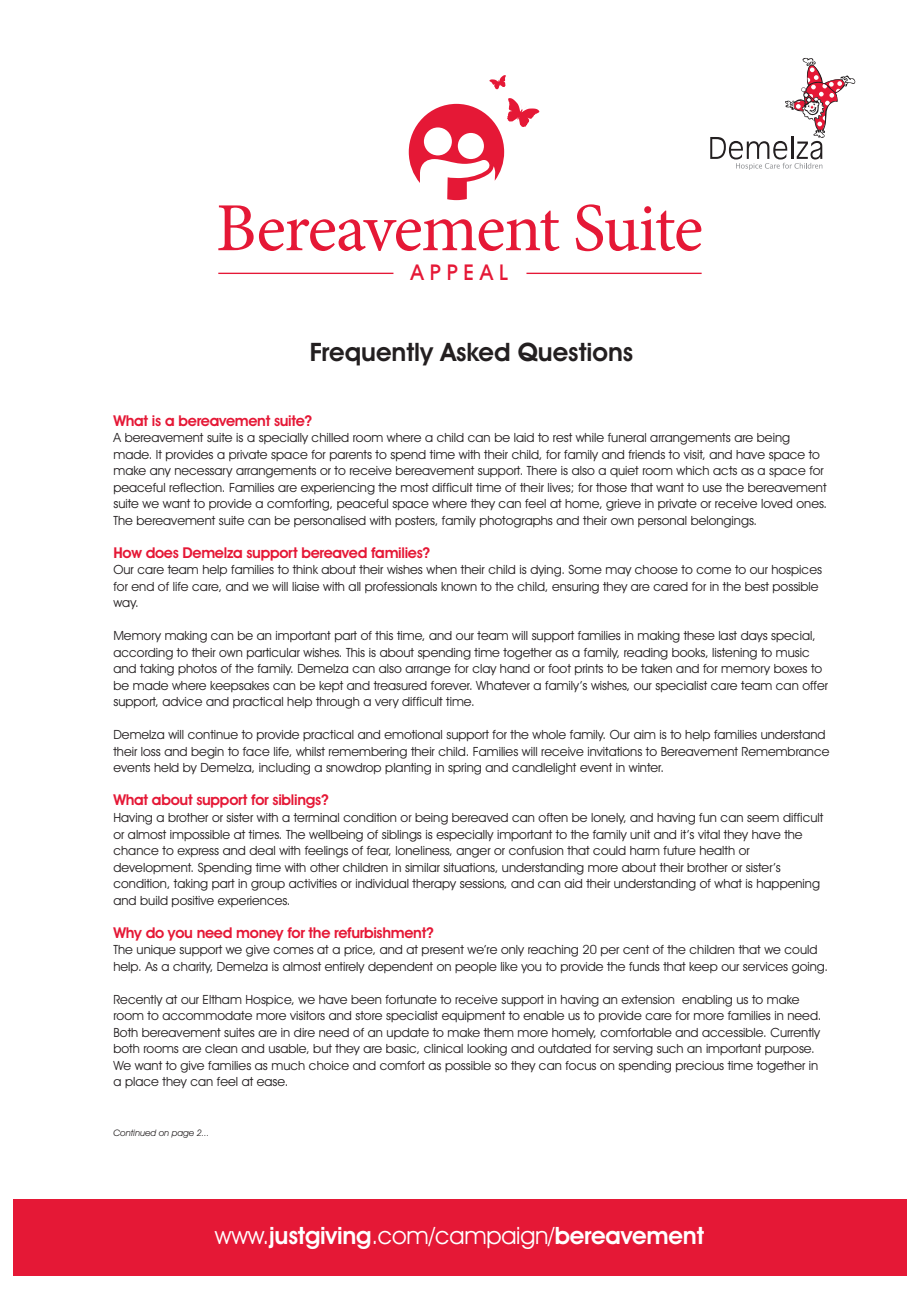
<style>
.page{position:relative;width:919px;height:1289px;background:#fff}
.page>*{position:absolute;margin:0;border:0;box-sizing:border-box;transform-origin:0 0}
.t1{font:68.85px "Minion Pro";letter-spacing:-.025em;color:#e51836}
.t2{font:600 25.5px "Avant Garde IT Cby BT";color:#231f20}
.t3{font:600 24px "Avant Garde IT Cby BT";letter-spacing:-.01em;color:#fff}
.t4{font:500 21.6px "Avant Garde IT Cby BT";letter-spacing:.27em;color:#e51836}
.t5{font:600 15px "Avant Garde IT Cby BT";letter-spacing:-.02em;color:#e51836}
.t6{font:12.75px/16.5px "Avant Garde IT Cby BT";color:#231f20}
.t7{font:italic 9px "Avant Garde IT Cby BT";color:#231f20}
.s1{font-weight:400}
</style>
<div class="page">
<hr style="left:218px;top:273px;width:175px;height:1px;background:#e51836">
<hr style="left:526px;top:273px;width:175px;height:1px;background:#e51836">
<svg style="left:409px;top:98px;width:130px;height:102px"></svg>
<svg style="left:489px;top:75px;width:17px;height:14px"></svg>
<svg style="left:710px;top:58px;width:145px;height:112px"></svg>
<div style="left:13px;top:1199px;width:893px;height:77px;background:#e51836"></div>
<h1 class="t1" style="left:216px;top:182px;width:488px">Bereavement Suite</h1>
<h3 class="t4" style="left:411px;top:259px;width:99px">APPEAL</h3>
<h2 class="t2" style="left:310px;top:336px;width:325px">Frequently Asked Questions</h2>
<p class="t5" style="left:113px;top:411px;width:200px">What is a bereavement suite?</p>
<p class="t6" style="left:113px;top:429px;width:715px">A bereavement suite is a specially chilled room where a child can be laid to rest while funeral arrangements are being made. It provides a private space for parents to spend time with their child, for family and friends to visit, and have space to make any necessary arrangements or to receive bereavement support. There is also a quiet room which acts as a space for peaceful reflection. Families are experiencing the most difficult time of their lives; for those that want to use the bereavement suite we want to provide a comforting, peaceful space where they can feel at home, grieve in private or receive loved ones.<br>The bereavement suite can be personalised with posters, family photographs and their own personal belongings.</p>
<p class="t5" style="left:113px;top:543px;width:318px">How does Demelza support bereaved families?</p>
<p class="t6" style="left:113px;top:561px;width:710px">Our care team help families to think about their wishes when their child is dying. Some may choose to come to our hospices for end of life care, and we will liaise with all professionals known to the child, ensuring they are cared for in the best possible way.</p>
<p class="t6" style="left:113px;top:627px;width:716px">Memory making can be an important part of this time, and our team will support families in making these last days special, according to their own particular wishes. This is about spending time together as a family, reading books, listening to music and taking photos of the family. Demelza can also arrange for clay hand or foot prints to be taken and for memory boxes to be made where keepsakes can be kept and treasured forever. Whatever a family’s wishes, our specialist care team can offer support, advice and practical help through a very difficult time.</p>
<p class="t6" style="left:113px;top:726px;width:717px">Demelza will continue to provide practical and emotional support for the whole family. Our aim is to help families understand their loss and begin to face life, whilst remembering their child. Families will receive invitations to Bereavement Remembrance events held by Demelza, including a snowdrop planting in spring and candlelight event in winter.</p>
<p class="t5" style="left:113px;top:791px;width:217px">What about support for siblings?</p>
<p class="t6" style="left:113px;top:809px;width:711px">Having a brother or sister with a terminal condition or being bereaved can often be lonely, and having fun can seem difficult or almost impossible at times. The wellbeing of siblings is especially important to the family unit and it’s vital they have the chance to express and deal with feelings of fear, loneliness, anger or confusion that could harm future health or development. Spending time with other children in similar situations, understanding more about their brother or sister’s condition, taking part in group activities or individual therapy sessions, and can aid their understanding of what is happening and build positive experiences.</p>
<p class="t5" style="left:113px;top:923px;width:322px">Why do you need money for the refurbishment?</p>
<p class="t6" style="left:113px;top:941px;width:716px">The unique support we give comes at a price, and at present we’re only reaching 20 per cent of the children that we could help. As a charity, Demelza is almost entirely dependent on people like you to provide the funds that keep our services going.</p>
<p class="t6" style="left:113px;top:990px;width:709px">Recently at our Eltham Hospice, we have been fortunate to receive support in having an extension enabling us to make room to accommodate more visitors and store specialist equipment to enable us to provide care for more families in need.<br>Both bereavement suites are in dire need of an update to make them more homely, comfortable and accessible. Currently both rooms are clean and usable, but they are basic, clinical looking and outdated for serving such an important purpose.<br>We want to give families as much choice and comfort as possible so they can focus on spending precious time together in a place they can feel at ease.</p>
<p class="t7" style="left:113px;top:1126px;width:97px">Continued on page 2...</p>
<h3 class="t3" style="left:215px;top:1220px;width:490px"><span class="s1">www.</span>justgiving<span class="s1">.com/campaign/</span>bereavement</h3>
</div>
